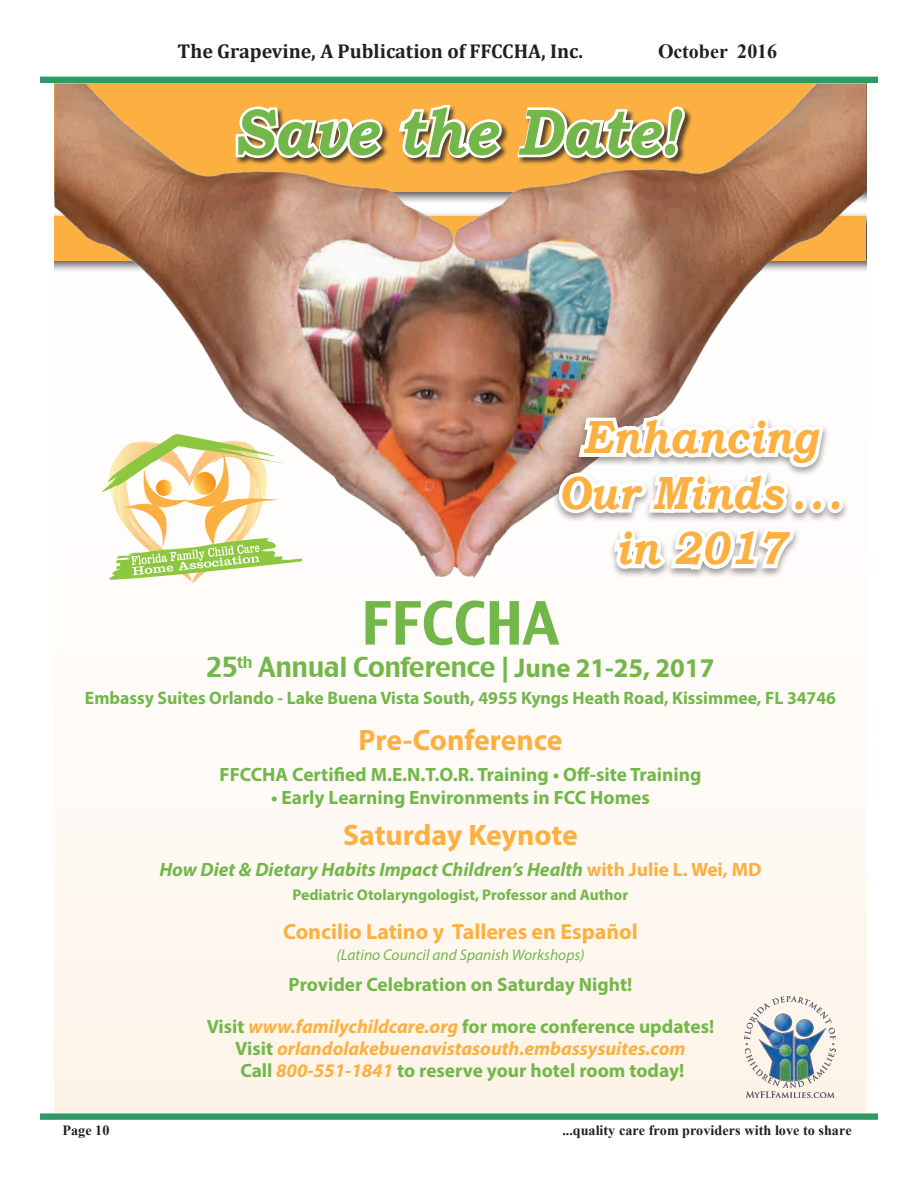
<style>
.page{position:relative;width:918px;height:1188px;background:#fff}
.page>*{position:absolute;margin:0;border:0;box-sizing:border-box;transform-origin:0 0}
.t1{font:italic 700 65.7px "Bookman Old Style";color:#73b74a;scale:.89 1}
.t2{font:58.05px "Charcoal CY";letter-spacing:-.01em;color:#73b74a;scale:.95 1}
.t3{font:italic 700 46.35px/55.7px "Bookman Old Style";color:#fbb041;text-align:center;scale:.89 1}
.t4{font:700 29.7px "Myriad Pro";letter-spacing:-.005em;color:#fbb041}
.t5{font:27px "Charcoal CY";letter-spacing:-.02em;color:#73b74a}
.t6{font:700 21.9px "Myriad Pro";color:#fbb041}
.t7{font:700 20.1px "Cambria";color:#231f20}
.t8{font:700 20.1px "Times New Roman";color:#231f20}
.t9{font:italic 700 19.35px/21.9px "Myriad Pro";color:#fbb041;text-align:center}
.t10{font:700 19.35px "Myriad Pro";color:#73b74a}
.t11{font:italic 700 19.35px "Myriad Pro";color:#73b74a}
.t12{font:700 18px "Myriad Pro";color:#73b74a}
.t13{font:700 15.45px "Myriad Pro";color:#73b74a}
.t14{font:italic 15.45px "Myriad Pro";color:#73b74a}
.t15{font:700 14.25px "Times New Roman";color:#231f20}
.s1{font-family:"Myriad Pro";font-weight:700}
.s2{font-style:normal;color:#fbb041}
.s3{font-style:normal;color:#73b74a}
</style>
<div class="page">
<div style="left:40px;top:1113px;width:838px;height:7px;background:#309a67"></div>
<div style="left:40px;top:77px;width:838px;height:6px;background:#309a67"></div>
<div style="left:55px;top:84px;width:811px;height:1028px;background:#fef9f3"></div>
<img style="left:744px;top:996px;width:91px;height:102px">
<img style="left:55px;top:84px;width:811px;height:499px">
<div style="left:235px;top:105px;width:457px;height:61px;background:#231f20;opacity:.75"></div>
<svg style="left:233px;top:103px;width:154px;height:59px"></svg>
<svg style="left:396px;top:102px;width:110px;height:60px"></svg>
<svg style="left:514px;top:102px;width:174px;height:60px"></svg>
<div style="left:552px;top:414px;width:297px;height:166px;background:#fffcfa"></div>
<svg style="left:553px;top:409px;width:297px;height:168px"></svg>
<p class="t7" style="left:178px;top:37px;width:407px">The Grapevine, A Publication of FFCCHA, Inc.</p>
<p class="t8" style="left:658px;top:38px;width:121px">October 2016</p>
<h1 class="t1" style="left:232px;top:93px;width:502px">Save the Date!</h1>
<h3 class="t3" style="left:558px;top:409px;width:320px">Enhancing<br>Our Minds . . . in 2017</h3>
<h2 class="t2" style="left:361px;top:587px;width:210px">FFCCHA</h2>
<h3 class="t5" style="left:207px;top:650px;width:509px">25<sup>th</sup> Annual Conference | <span class="s1">June 21-25, 2017</span></h3>
<p class="t12" style="left:85px;top:686px;width:753px">Embassy Suites Orlando - Lake Buena Vista South, 4955 Kyngs Heath Road, Kissimmee, FL 34746</p>
<h3 class="t4" style="left:358px;top:721px;width:206px">Pre-Conference</h3>
<p class="t10" style="left:219px;top:762px;width:484px">FFCCHA Certified M.E.N.T.O.R. Training • Off-site Training</p>
<p class="t10" style="left:271px;top:785px;width:380px">• Early Learning Environments in FCC Homes</p>
<h3 class="t4" style="left:343px;top:816px;width:236px">Saturday Keynote</h3>
<p class="t11" style="left:159px;top:857px;width:604px">How Diet &amp; Dietary Habits Impact Children’s Health <span class="s2">with Julie L. Wei, MD</span></p>
<p class="t13" style="left:293px;top:885px;width:337px">Pediatric Otolaryngologist, Professor and Author</p>
<p class="t6" style="left:283px;top:918px;width:356px">Concilio Latino y Talleres en Español</p>
<p class="t14" style="left:336px;top:945px;width:250px">(Latino Council and Spanish Workshops)</p>
<p class="t10" style="left:289px;top:972px;width:345px">Provider Celebration on Saturday Night!</p>
<p class="t9" style="left:207px;top:1015px;width:509px"><span class="s3">Visit</span> www.familychildcare.org <span class="s3">for more conference updates!<br>Visit</span> orlandolakebuenavistasouth.embassysuites.com<br><span class="s3">Call</span> 800-551-1841 <span class="s3">to reserve your hotel room today!</span></p>
<p class="t15" style="left:62px;top:1120px;width:49px">Page 10</p>
<p class="t15" style="left:562px;top:1120px;width:291px">...quality care from providers with love to share</p>
</div>
